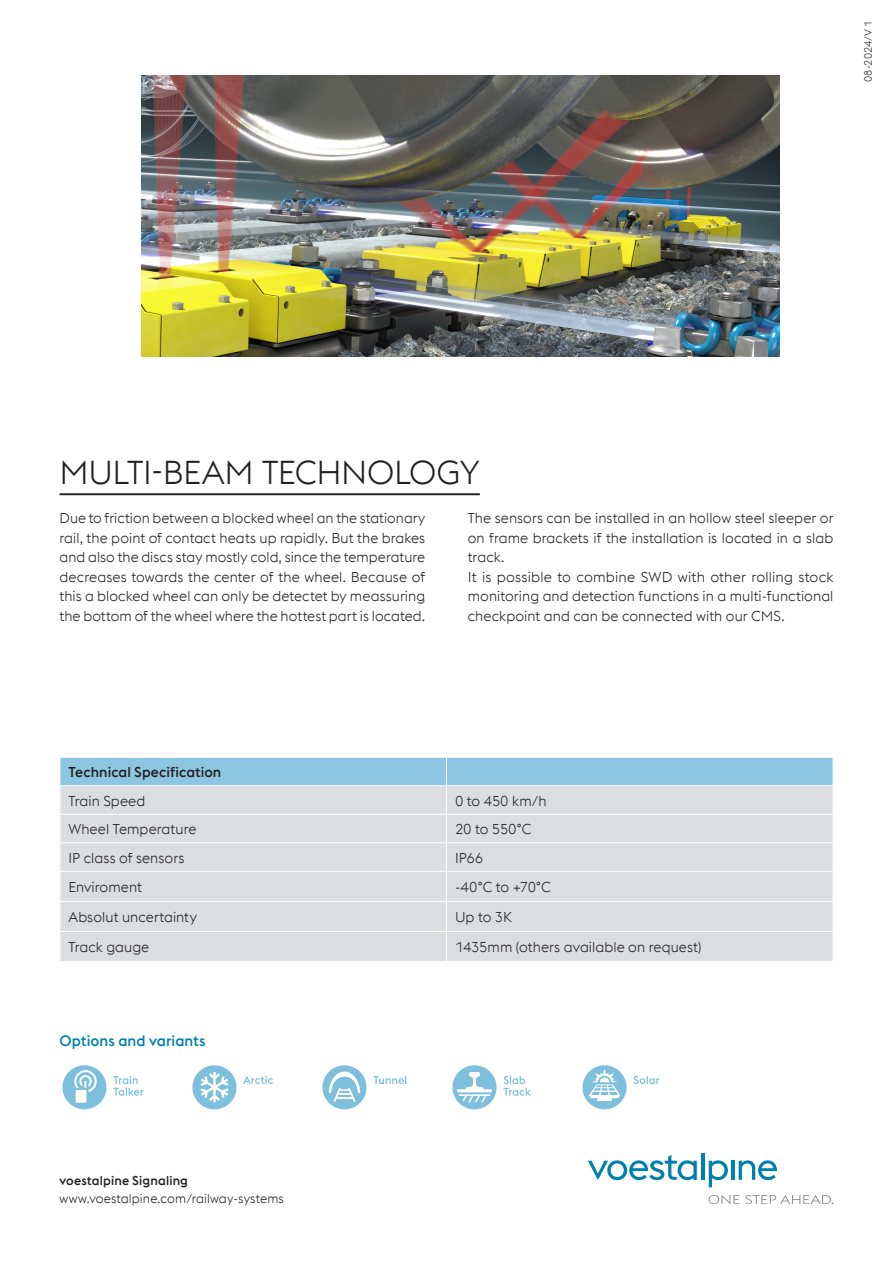
<style>
.page{position:relative;width:893px;height:1263px;background:#fff}
.page>*{position:absolute;margin:0;border:0;box-sizing:border-box;transform-origin:0 0}
.HL-1-schwarz{font:300 33px "voestalpine";letter-spacing:-.01em;color:#231f20}
.Sub-HL-2-boe{font:500 15px "voestalpine";letter-spacing:.005em;color:#007fb1}
.Basisformat{font:300 14.25px/19.5px "voestalpine";letter-spacing:.005em;color:#231f20;text-align:justify}
.boe-Copy-Bullet-Ebene1{font:300 14.25px "voestalpine";letter-spacing:.005em;color:#231f20}
.T-I__HL-links{font:500 14.25px "voestalpine";letter-spacing:.005em;color:#231f20}
.t1{font:300 12.75px "voestalpine";letter-spacing:.01em;color:#231f20}
.t2{font:500 12.75px "voestalpine";letter-spacing:.01em;color:#231f20}
.Druck-ID{font:300 10.5px "voestalpine";color:#231f20}
</style>
<div class="page">
<hr style="left:60px;top:493px;width:420px;height:2px;background:#231f20">
<svg style="left:60px;top:757px;width:773px;height:204px;background:#d2dae0"></svg>
<hr style="left:446px;top:757px;width:387px;height:1px;background:#fff">
<hr style="left:60px;top:785px;width:386px;height:1px;background:#fff">
<hr style="left:446px;top:785px;width:387px;height:1px;background:#fff">
<svg style="left:113px;top:1076px;width:31px;height:20px"></svg>
<div style="left:62px;top:1065px;width:44px;height:44px;background:#7dbfdc;border-radius:50%"></div>
<svg style="left:74px;top:1070px;width:23px;height:33px"></svg>
<svg style="left:243px;top:1076px;width:30px;height:8px"></svg>
<div style="left:192px;top:1065px;width:44px;height:44px;background:#7dbfdc;border-radius:50%"></div>
<svg style="left:200px;top:1072px;width:28px;height:30px"></svg>
<svg style="left:373px;top:1076px;width:33px;height:8px"></svg>
<div style="left:322px;top:1065px;width:44px;height:44px;background:#7dbfdc;border-radius:50%"></div>
<svg style="left:329px;top:1071px;width:31px;height:30px"></svg>
<svg style="left:503px;top:1076px;width:28px;height:20px"></svg>
<div style="left:452px;top:1065px;width:44px;height:44px;background:#7dbfdc;border-radius:50%"></div>
<svg style="left:457px;top:1072px;width:35px;height:30px"></svg>
<svg style="left:634px;top:1076px;width:25px;height:8px"></svg>
<div style="left:582px;top:1065px;width:44px;height:44px;background:#7dbfdc;border-radius:50%"></div>
<svg style="left:589px;top:1069px;width:31px;height:32px"></svg>
<img style="left:141px;top:76px;width:638px;height:280px">
<svg style="left:588px;top:1155px;width:109px;height:25px"></svg>
<hr style="left:701px;top:1154px;width:3px;height:26px;background:#007fb1">
<svg style="left:709px;top:1160px;width:19px;height:27px"></svg>
<hr style="left:731px;top:1161px;width:3px;height:19px;background:#007fb1">
<svg style="left:739px;top:1160px;width:38px;height:20px"></svg>
<svg style="left:709px;top:1195px;width:30px;height:8px"></svg>
<svg style="left:745px;top:1195px;width:88px;height:9px"></svg>
<p class="Druck-ID" style="left:862px;top:82px;width:62px;rotate:-90deg">08-2024/V1</p>
<p class="HL-1-schwarz" style="left:60px;top:453px;width:422px">MULTI-BEAM TECHNOLOGY</p>
<p class="Basisformat" style="left:60px;top:509px;width:367px">Due to friction between a blocked wheel an the stationary rail, the point of contact heats up rapidly. But the brakes and also the discs stay mostly cold, since the temperature decreases towards the center of the wheel. Because of this a blocked wheel can only be detectet by meassuring the bottom of the wheel where the hottest part is located.</p>
<p class="Basisformat" style="left:468px;top:509px;width:367px">The sensors can be installed in an hollow steel sleeper or on frame brackets if the installation is located in a slab track.</p>
<p class="Basisformat" style="left:468px;top:567px;width:367px">It is possible to combine SWD with other rolling stock monitoring and detection functions in a multi-functional checkpoint and can be connected with our CMS.</p>
<p class="T-I__HL-links" style="left:68px;top:764px;width:154px">Technical Specification</p>
<p class="boe-Copy-Bullet-Ebene1" style="left:68px;top:792px;width:79px">Train Speed</p>
<p class="boe-Copy-Bullet-Ebene1" style="left:455px;top:792px;width:93px">0 to 450 km/h</p>
<p class="boe-Copy-Bullet-Ebene1" style="left:68px;top:821px;width:130px">Wheel Temperature</p>
<p class="boe-Copy-Bullet-Ebene1" style="left:455px;top:821px;width:78px">20 to 550°C</p>
<p class="boe-Copy-Bullet-Ebene1" style="left:68px;top:849px;width:117px">IP class of sensors</p>
<p class="boe-Copy-Bullet-Ebene1" style="left:455px;top:849px;width:30px">IP66</p>
<p class="boe-Copy-Bullet-Ebene1" style="left:68px;top:879px;width:75px">Enviroment</p>
<p class="boe-Copy-Bullet-Ebene1" style="left:455px;top:879px;width:97px">-40°C to +70°C</p>
<p class="boe-Copy-Bullet-Ebene1" style="left:68px;top:909px;width:130px">Absolut uncertainty</p>
<p class="boe-Copy-Bullet-Ebene1" style="left:455px;top:909px;width:58px">Up to 3K</p>
<p class="boe-Copy-Bullet-Ebene1" style="left:68px;top:939px;width:82px">Track gauge</p>
<p class="boe-Copy-Bullet-Ebene1" style="left:455px;top:939px;width:248px">1435mm (others available on request)</p>
<p class="Sub-HL-2-boe" style="left:60px;top:1032px;width:148px">Options and variants</p>
<p class="t2" style="left:60px;top:1173px;width:130px">voestalpine Signaling</p>
<p class="t1" style="left:60px;top:1191px;width:226px">www.voestalpine.com/railway-systems</p>
</div>
